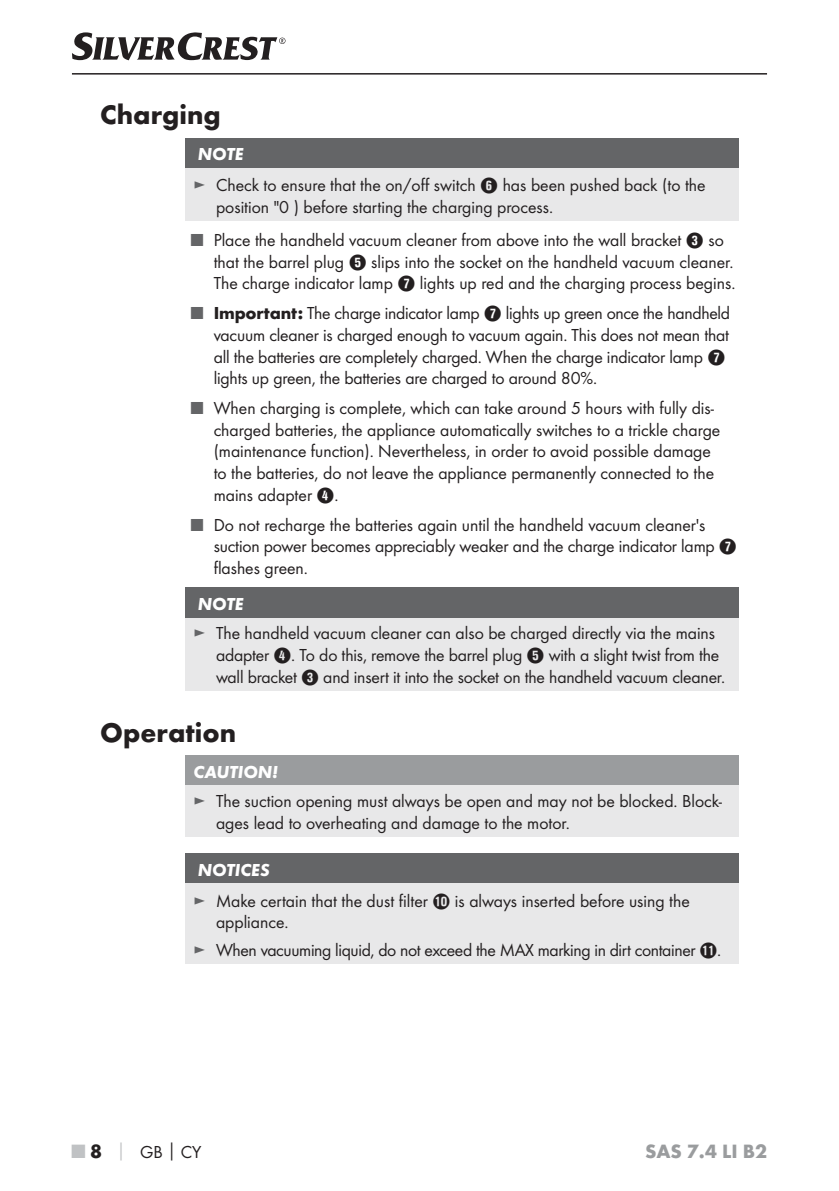
<style>
.page{position:relative;width:839px;height:1191px;background:#fff}
.page>*{position:absolute;margin:0;border:0;box-sizing:border-box;transform-origin:0 0}
.t1{font:700 28px "Futura";color:#231f20}
.t2{font:700 20px "Futura";color:#9a9c9e}
.t3{font:18px/21.6px "Futura Boo";color:#231f20}
.t4{font:18px "Futura Boo";letter-spacing:-.02em;color:#231f20}
.t5{font:italic 700 18px "Futura";color:#fff}
.s1{color:#646567}
.s2{font-family:"Hako PI Nummern"}
.s3{font-family:"Futura";font-weight:700}
.s4{font-family:"Futura";font-weight:700;font-size:20px;color:#c0c2c4}
.s5{font-family:"Futura";font-weight:700;font-size:20px}
.s6{font-family:"Futura";font-weight:700;color:#c0c2c4}
</style>
<div class="page">
<hr style="left:72px;top:73px;width:695px;height:2px;background:#231f20">
<svg style="left:72px;top:32px;width:213px;height:28px"></svg>
<div style="left:185px;top:138px;width:553px;height:30px;background:#646567"></div>
<div style="left:185px;top:168px;width:553px;height:53px;background:#e8e8e9"></div>
<div style="left:185px;top:588px;width:553px;height:30px;background:#646567"></div>
<div style="left:185px;top:618px;width:553px;height:72px;background:#e8e8e9"></div>
<div style="left:185px;top:755px;width:554px;height:31px;background:#9a9c9e"></div>
<div style="left:185px;top:786px;width:554px;height:51px;background:#e8e8e9"></div>
<div style="left:185px;top:853px;width:553px;height:30px;background:#646567"></div>
<div style="left:185px;top:883px;width:553px;height:80px;background:#e8e8e9"></div>
<h1 class="t1" style="left:100px;top:104px;width:122px">Charging</h1>
<p class="t5" style="left:198px;top:148px;width:47px">NOTE</p>
<p class="t3" style="left:216px;top:176px;width:491px;text-indent:-23px"><span class="s1">►</span> Check to ensure that the on/off switch <span class="s2">6</span> has been pushed back (to the position "0 ) before starting the charging process.</p>
<p class="t3" style="left:214px;top:230px;width:523px;text-indent:-23px"><span class="s1">■</span> Place the handheld vacuum cleaner from above into the wall bracket <span class="s2">3</span> so that the barrel plug <span class="s2">5</span> slips into the socket on the handheld vacuum cleaner.<br>The charge indicator lamp <span class="s2">7</span> lights up red and the charging process begins.</p>
<p class="t3" style="left:214px;top:303px;width:518px;text-indent:-23px"><span class="s1">■</span> <span class="s3">Important:</span> The charge indicator lamp <span class="s2">7</span> lights up green once the handheld vacuum cleaner is charged enough to vacuum again. This does not mean that all the batteries are completely charged. When the charge indicator lamp <span class="s2">7 </span>lights up green, the batteries are charged to around 80%.</p>
<p class="t3" style="left:214px;top:398px;width:508px;text-indent:-23px"><span class="s1">■</span> When charging is complete, which can take around 5 hours with fully dis&shy;charged batteries, the appliance automatically switches to a trickle charge (maintenance function). Nevertheless, in order to avoid possible damage to the batteries, do not leave the appliance permanently connected to the mains adapter <span class="s2">4</span>.</p>
<p class="t3" style="left:214px;top:515px;width:525px;text-indent:-23px"><span class="s1">■</span> Do not recharge the batteries again until the handheld vacuum cleaner's suction power becomes appreciably weaker and the charge indicator lamp <span class="s2">7 </span>flashes green.</p>
<p class="t5" style="left:198px;top:598px;width:47px">NOTE</p>
<p class="t3" style="left:216px;top:623px;width:511px;text-indent:-23px"><span class="s1">►</span> The handheld vacuum cleaner can also be charged directly via the mains adapter <span class="s2">4</span>. To do this, remove the barrel plug <span class="s2">5</span> with a slight twist from the wall bracket <span class="s2">3</span> and insert it into the socket on the handheld vacuum cleaner.</p>
<h1 class="t1" style="left:100px;top:721px;width:137px">Operation</h1>
<p class="t5" style="left:193px;top:765px;width:86px">CAUTION!</p>
<p class="t3" style="left:216px;top:791px;width:508px;text-indent:-23px"><span class="s1">►</span> The suction opening must always be open and may not be blocked. Block&shy;ages lead to overheating and damage to the motor.</p>
<p class="t5" style="left:198px;top:863px;width:73px">NOTICES</p>
<p class="t3" style="left:216px;top:891px;width:475px;text-indent:-23px"><span class="s1">►</span> Make certain that the dust filter <span class="s2">0</span> is always inserted before using the appliance.</p>
<p class="t4" style="left:193px;top:941px;width:529px"><span class="s1">►</span> When vacuuming liquid, do not exceed the MAX marking in dirt container <span class="s2">q</span>.</p>
<p class="t3" style="left:72px;top:1142px;width:131px"><span class="s4">■</span> <span class="s5">8</span> <span class="s6">│</span> GB<span class="s3">│</span>CY</p>
<p class="t2" style="left:645px;top:1143px;width:123px">SAS 7.4 LI B2</p>
</div>
